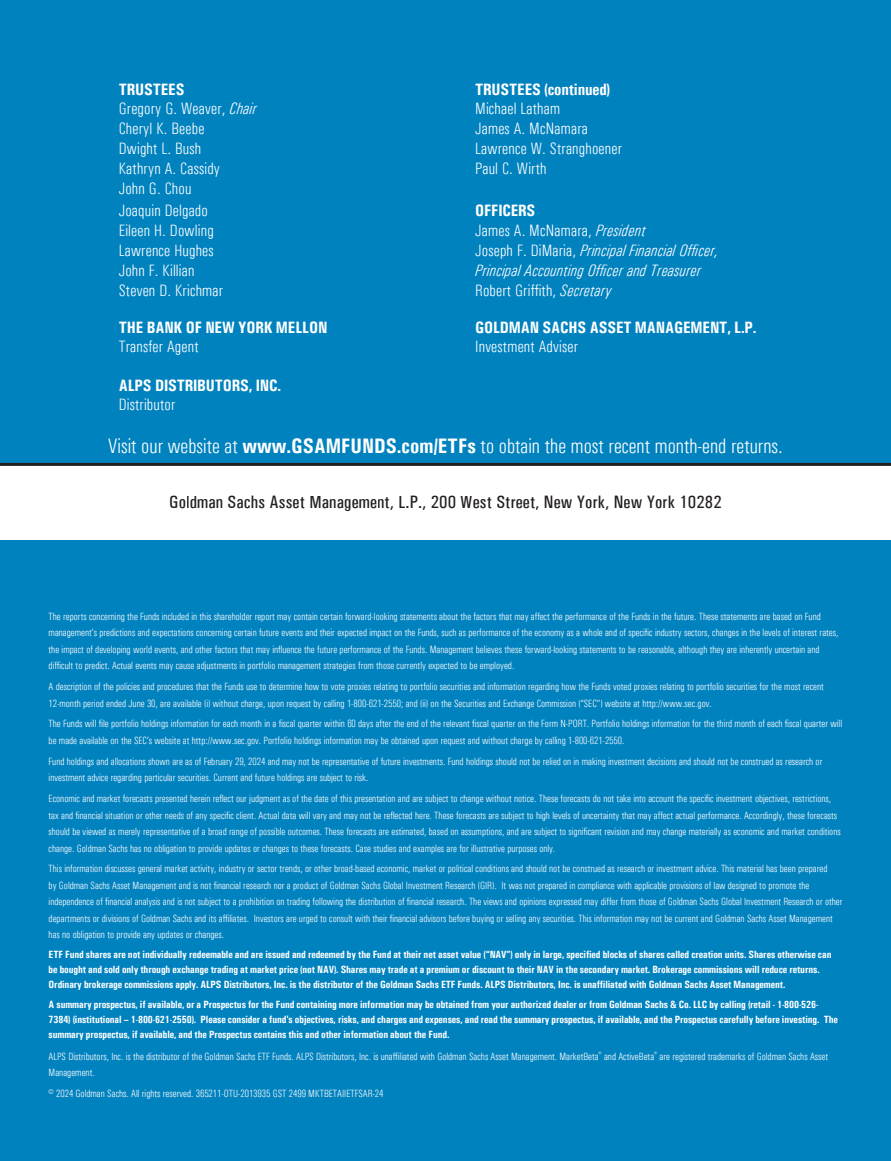
<style>
.page{position:relative;width:891px;height:1161px;background:#fff}
.page>*{position:absolute;margin:0;border:0;box-sizing:border-box;transform-origin:0 0}
.t1{font:300 condensed 21px "Univers";color:#fff}
.t2{font:500 condensed 18px "Univers";letter-spacing:.01em;color:#231f20}
.t3{font:300 condensed 16.5px/21.8px "Univers";letter-spacing:.01em;color:#fff}
.t4{font:700 condensed 16.5px "Univers";letter-spacing:-.01em;color:#fff}
.t5{font:italic 300 condensed 16.5px "Univers";letter-spacing:.01em;color:#fff}
.t6{font:300 condensed 10.5px/16.5px "Univers";color:#fff}
.t7{font:700 condensed 10.5px/15px "Univers";letter-spacing:-.01em;color:#fff}
.s1{font-style:italic}
.s2{font-style:normal}
.s3{font-weight:700}
</style>
<div class="page">
<div style="left:0;top:0;width:891px;height:464px;background:#0082bf"></div>
<div style="left:0;top:540px;width:891px;height:621px;background:#0082bf"></div>
<hr style="left:0;top:463px;width:891px;height:3px;background:#231f20">
<h3 class="t4" style="left:119px;top:79px;width:67px">TRUSTEES</h3>
<h3 class="t4" style="left:475px;top:79px;width:136px">TRUSTEES (continued)</h3>
<h3 class="t3" style="left:119px;top:97px;width:139px">Gregory G. Weaver, <span class="s1">Chair</span></h3>
<h3 class="t3" style="left:475px;top:97px;width:87px">Michael Latham</h3>
<h3 class="t3" style="left:119px;top:117px;width:87px">Cheryl K. Beebe</h3>
<h3 class="t3" style="left:475px;top:117px;width:114px">James A. McNamara</h3>
<h3 class="t3" style="left:119px;top:137px;width:84px">Dwight L. Bush</h3>
<h3 class="t3" style="left:475px;top:137px;width:148px">Lawrence W. Stranghoener</h3>
<h3 class="t3" style="left:119px;top:157px;width:103px">Kathryn A. Cassidy</h3>
<h3 class="t3" style="left:475px;top:157px;width:73px">Paul C. Wirth</h3>
<h3 class="t3" style="left:119px;top:177px;width:91px">John G. Chou<br>Joaquin Delgado</h3>
<h3 class="t4" style="left:475px;top:200px;width:62px">OFFICERS</h3>
<h3 class="t3" style="left:119px;top:219px;width:96px">Eileen H. Dowling</h3>
<h3 class="t3" style="left:475px;top:219px;width:172px">James A. McNamara, <span class="s1">President</span></h3>
<h3 class="t3" style="left:119px;top:239px;width:96px">Lawrence Hughes</h3>
<h3 class="t5" style="left:475px;top:240px;width:245px"><span class="s2">Joseph F. DiMaria,</span> Principal Financial Officer,</h3>
<h3 class="t3" style="left:119px;top:259px;width:77px">John F. Killian</h3>
<h3 class="t5" style="left:475px;top:260px;width:228px">Principal Accounting Officer and Treasurer</h3>
<h3 class="t3" style="left:119px;top:279px;width:106px">Steven D. Krichmar</h3>
<h3 class="t3" style="left:475px;top:279px;width:138px">Robert Griffith, <span class="s1">Secretary</span></h3>
<h3 class="t4" style="left:119px;top:317px;width:210px">THE BANK OF NEW YORK MELLON</h3>
<h3 class="t4" style="left:475px;top:317px;width:283px">GOLDMAN SACHS ASSET MANAGEMENT, L.P.</h3>
<h3 class="t3" style="left:119px;top:335px;width:81px">Transfer Agent</h3>
<h3 class="t3" style="left:475px;top:335px;width:104px">Investment Adviser</h3>
<h3 class="t4" style="left:119px;top:375px;width:164px">ALPS DISTRIBUTORS, INC.</h3>
<h3 class="t3" style="left:119px;top:393px;width:58px">Distributor</h3>
<h1 class="t1" style="left:108px;top:434px;width:676px">Visit our website at <span class="s3">www.GSAMFUNDS.com/ETFs</span> to obtain the most recent month-end returns.</h1>
<h2 class="t2" style="left:169px;top:491px;width:554px">Goldman Sachs Asset Management, L.P., 200 West Street, New York, New York 10282</h2>
<p class="t6" style="left:49px;top:608px;width:791px">The reports concerning the Funds included in this shareholder report may contain certain forward-looking statements about the factors that may affect the performance of the Funds in the future. These statements are based on Fund management’s predictions and expectations concerning certain future events and their expected impact on the Funds, such as performance of the economy as a whole and of specific industry sectors, changes in the levels of interest rates, the impact of developing world events, and other factors that may influence the future performance of the Funds. Management believes these forward-looking statements to be reasonable, although they are inherently uncertain and difficult to predict. Actual events may cause adjustments in portfolio management strategies from those currently expected to be employed.</p>
<p class="t6" style="left:49px;top:678px;width:777px">A description of the policies and procedures that the Funds use to determine how to vote proxies relating to portfolio securities and information regarding how the Funds voted proxies relating to portfolio securities for the most recent<br>12-month period ended June 30, are available (i) without charge, upon request by calling 1-800-621-2550; and (ii) on the Securities and Exchange Commission (“SEC’’) website at http://www.sec.gov.</p>
<p class="t6" style="left:49px;top:716px;width:795px">The Funds will file portfolio holdings information for each month in a fiscal quarter within 60 days after the end of the relevant fiscal quarter on the Form N-PORT. Portfolio holdings information for the third month of each fiscal quarter will be made available on the SEC’s website at http://www.sec.gov. Portfolio holdings information may be obtained upon request and without charge by calling 1-800-621-2550.</p>
<p class="t6" style="left:49px;top:753px;width:775px">Fund holdings and allocations shown are as of February 29, 2024 and may not be representative of future investments. Fund holdings should not be relied on in making investment decisions and should not be construed as research or investment advice regarding particular securities. Current and future holdings are subject to risk.</p>
<p class="t6" style="left:49px;top:790px;width:794px">Economic and market forecasts presented herein reflect our judgment as of the date of this presentation and are subject to change without notice. These forecasts do not take into account the specific investment objectives, restrictions, tax and financial situation or other needs of any specific client. Actual data will vary and may not be reflected here. These forecasts are subject to high levels of uncertainty that may affect actual performance. Accordingly, these forecasts should be viewed as merely representative of a broad range of possible outcomes. These forecasts are estimated, based on assumptions, and are subject to significant revision and may change materially as economic and market conditions change. Goldman Sachs has no obligation to provide updates or changes to these forecasts. Case studies and examples are for illustrative purposes only.</p>
<p class="t6" style="left:49px;top:860px;width:795px">This information discusses general market activity, industry or sector trends, or other broad-based economic, market or political conditions and should not be construed as research or investment advice. This material has been prepared<br>by Goldman Sachs Asset Management and is not financial research nor a product of Goldman Sachs Global Investment Research (GIR). It was not prepared in compliance with applicable provisions of law designed to promote the independence of financial analysis and is not subject to a prohibition on trading following the distribution of financial research. The views and opinions expressed may differ from those of Goldman Sachs Global Investment Research or other departments or divisions of Goldman Sachs and its affiliates. Investors are urged to consult with their financial advisors before buying or selling any securities. This information may not be current and Goldman Sachs Asset Management has no obligation to provide any updates or changes.</p>
<p class="t7" style="left:49px;top:946px;width:784px">ETF Fund shares are not individually redeemable and are issued and redeemed by the Fund at their net asset value (“NAV”) only in large, specified blocks of shares called creation units. Shares otherwise can be bought and sold only through exchange trading at market price (not NAV). Shares may trade at a premium or discount to their NAV in the secondary market. Brokerage commissions will reduce returns.<br>Ordinary brokerage commissions apply. ALPS Distributors, Inc. is the distributor of the Goldman Sachs ETF Funds. ALPS Distributors, Inc. is unaffiliated with Goldman Sachs Asset Management.</p>
<p class="t7" style="left:49px;top:997px;width:791px">A summary prospectus, if available, or a Prospectus for the Fund containing more information may be obtained from your authorized dealer or from Goldman Sachs &amp; Co. LLC by calling (retail - 1-800-526-<br>7384) (institutional – 1-800-621-2550). Please consider a fund's objectives, risks, and charges and expenses, and read the summary prospectus, if available, and the Prospectus carefully before investing. The summary prospectus, if available, and the Prospectus contains this and other information about the Fund.</p>
<p class="t6" style="left:49px;top:1048px;width:781px">ALPS Distributors, Inc. is the distributor of the Goldman Sachs ETF Funds. ALPS Distributors, Inc. is unaffiliated with Goldman Sachs Asset Management. MarketBeta<sup>®</sup> and ActiveBeta<sup>®</sup> are registered trademarks of Goldman Sachs Asset<br>Management.</p>
<p class="t6" style="left:49px;top:1085px;width:336px">© 2024 Goldman Sachs. All rights reserved. 365211-OTU-2013935 GST 2499 MKTBETAIIETFSAR-24</p>
</div>
